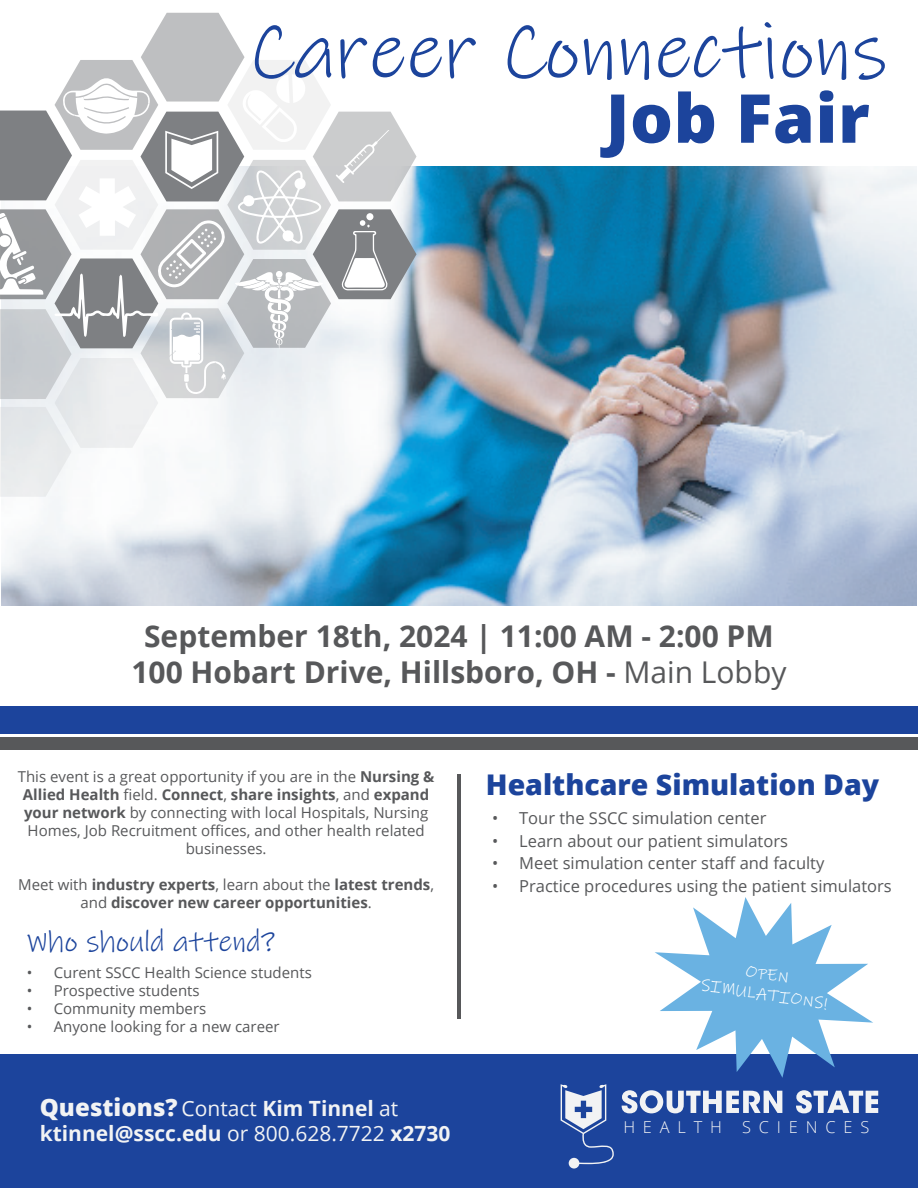
<style>
.page{position:relative;width:918px;height:1188px;background:#fff}
.page>*{position:absolute;margin:0;border:0;box-sizing:border-box;transform-origin:0 0}
.t1{font:81px "Ink Free";color:#1c449c}
.t2{font:800 67.5px "Open Sans";letter-spacing:.01em;color:#1c449c}
.t3{font:700 30px/36px "Open Sans";color:#57585a;text-align:center}
.t4{font:30px "Ink Free";color:#1c449c}
.t5{font:800 28.5px "Open Sans";color:#1c449c}
.t6{font:800 24px "Open Sans";color:#f2f3f4}
.t7{font:700 21px "Open Sans";color:#f2f3f4}
.t8{font:16.95px/20.4px "Ink Free";color:#fff;text-align:center}
.t9{font:16.5px "Open Sans";color:#57585a}
.t10{font:300 16.35px "Open Sans";letter-spacing:.48em;color:#f2f3f4}
.t11{font:15px/18px "Open Sans";color:#57585a;text-align:center}
.t12{font:700 15px/18px "Open Sans";color:#57585a;text-align:center}
.s1{font-weight:400}
.s2{font-weight:700}
.s3{font-weight:400;font-size:21px}
.s4{font-weight:700;font-size:21px}
</style>
<div class="page">
<img style="left:2px;top:167px;width:915px;height:438px">
<svg style="left:0;top:13px;width:417px;height:484px"></svg>
<div style="left:0;top:1055px;width:918px;height:133px;background:#1c449c"></div>
<svg style="left:621px;top:1090px;width:161px;height:23px"></svg>
<svg style="left:796px;top:1090px;width:82px;height:23px"></svg>
<svg style="left:561px;top:1084px;width:53px;height:85px"></svg>
<div style="left:0;top:706px;width:918px;height:28px;background:#1c449c"></div>
<div style="left:0;top:738px;width:918px;height:12px;background:#57585a"></div>
<hr style="left:457px;top:775px;width:4px;height:244px;background:#57585a">
<svg style="left:655px;top:897px;width:218px;height:181px"></svg>
<h1 class="t1" style="left:248px;top:-6px;width:641px">Career Connections</h1>
<h2 class="t2" style="left:606px;top:67px;width:266px">Job Fair</h2>
<h3 class="t3" style="left:131px;top:617px;width:657px">September 18th, 2024 | 11:00 AM - 2:00 PM<br>100 Hobart Drive, Hillsboro, OH - <span class="s1">Main Lobby</span></h3>
<p class="t11" style="left:18px;top:767px;width:418px">This event is a great opportunity if you are in the <span class="s2">Nursing &amp; Allied Health</span> field. <span class="s2">Connect</span>, <span class="s2">share insights</span>, and <span class="s2">expand your network</span> by connecting with local Hospitals, Nursing Homes, Job Recruitment offices, and other health related businesses.</p>
<p class="t12" style="left:18px;top:875px;width:417px"><span class="s1">Meet with</span> industry experts<span class="s1">, learn about the</span> latest trends<span class="s1">, and</span> discover new career opportunities<span class="s1">.</span></p>
<h3 class="t4" style="left:27px;top:920px;width:250px">Who should attend?</h3>
<p class="t11" style="left:27px;top:963px;width:287px">• Curent SSCC Health Science students</p>
<p class="t11" style="left:27px;top:981px;width:174px">• Prospective students</p>
<p class="t11" style="left:27px;top:999px;width:181px">• Community members</p>
<p class="t11" style="left:27px;top:1017px;width:254px">• Anyone looking for a new career</p>
<h3 class="t6" style="left:40px;top:1089px;width:360px">Questions? <span class="s3">Contact</span> <span class="s4">Kim Tinnel</span> <span class="s3">at</span></h3>
<h3 class="t7" style="left:40px;top:1119px;width:412px">ktinnel@sscc.edu <span class="s1">or 800.628.7722</span> x2730</h3>
<h3 class="t5" style="left:486px;top:763px;width:395px">Healthcare Simulation Day</h3>
<p class="t9" style="left:492px;top:807px;width:276px">• Tour the SSCC simulation center</p>
<p class="t9" style="left:492px;top:829px;width:297px">• Learn about our patient simulators</p>
<p class="t9" style="left:492px;top:852px;width:334px">• Meet simulation center staff and faculty</p>
<p class="t9" style="left:492px;top:874px;width:401px">• Practice procedures using the patient simulators</p>
<p class="t8" style="left:706px;top:954px;width:129px;rotate:9deg">OPEN<br>SIMULATIONS!</p>
<p class="t10" style="left:623px;top:1116px;width:248px">HEALTH SCIENCES</p>
</div>
